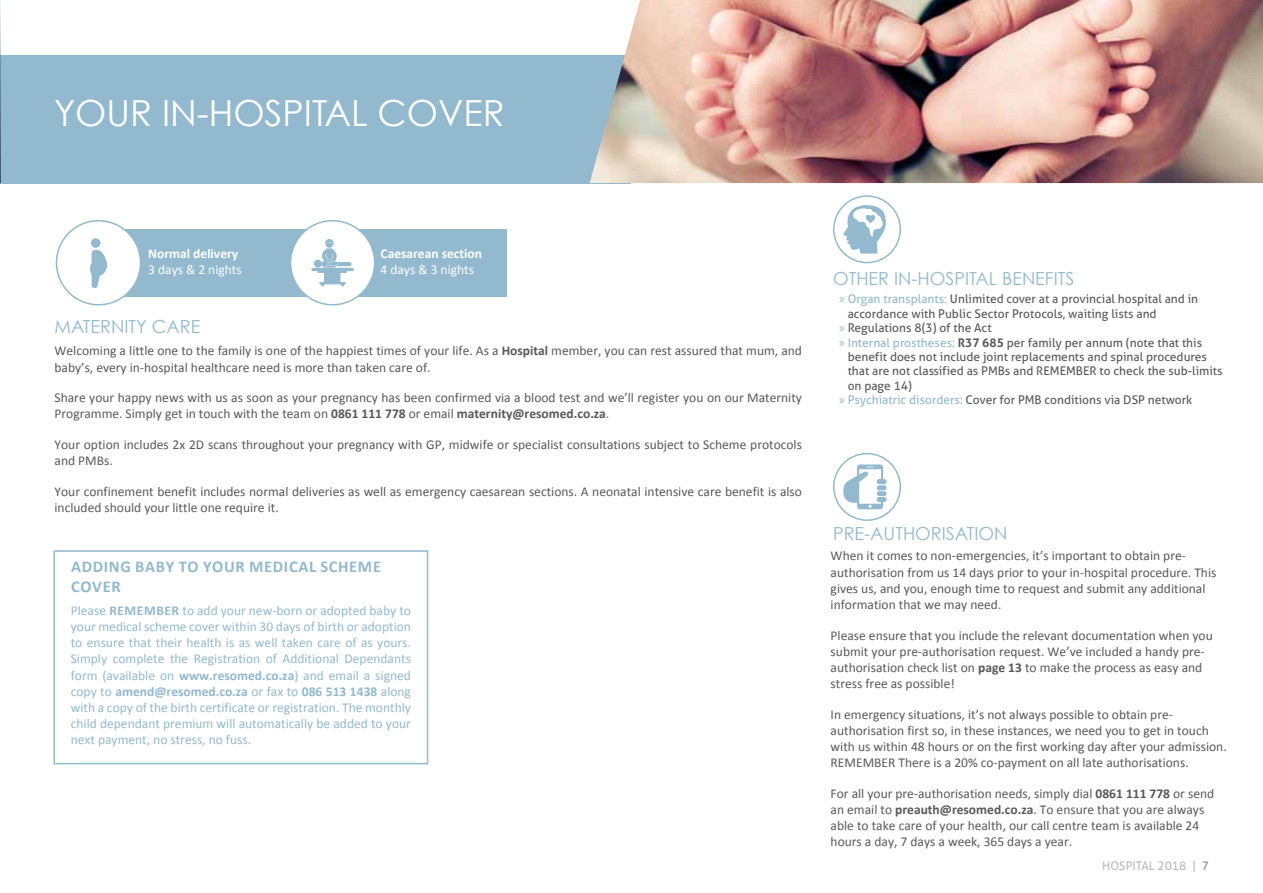
<style>
.page{position:relative;width:1263px;height:893px;background:#fff}
.page>*{position:absolute;margin:0;border:0;box-sizing:border-box;transform-origin:0 0}
.t1{font:36px "Century Gothic";color:#fff}
.t2{font:18px "Century Gothic";color:#92b9ce}
.t3{font:700 16.5px/19.8px "Calibri";letter-spacing:.04em;color:#92b9ce}
.t4{font:13.5px/16.2px "Calibri";color:#58595b}
.t5{font:13.5px/16.2px "Calibri";color:#92b9ce;text-align:justify}
.t6{font:700 13.5px "Calibri";color:#fff}
.t7{font:13.5px "Calibri";color:#fff}
.t8{font:12px "Aller";color:#595a5c}
.t9{font:12px "Aller";color:#bdbbbb}
.s1{font-weight:700}
.s2{font-family:"Myriad Pro";font-size:13.5px;color:#92b9ce}
.s3{color:#92b9ce}
.s4{color:#8d8a8c}
</style>
<div class="page">
<div style="left:0;top:0;width:630px;height:183px;background:#92b9ce"></div>
<div style="left:0;top:0;width:842px;height:54px;background:#fff"></div>
<div style="left:93px;top:229px;width:413px;height:68px;background:#92b9ce"></div>
<div style="left:56px;top:221px;width:85px;height:84px;background:#fff;border-radius:50%"></div>
<div style="left:56px;top:220px;width:85px;height:85px;border:2px solid #92b9ce;border-radius:50%"></div>
<div style="left:291px;top:221px;width:84px;height:84px;background:#fff;border-radius:50%"></div>
<div style="left:290px;top:220px;width:85px;height:85px;border:2px solid #92b9ce;border-radius:50%"></div>
<div style="left:91px;top:238px;width:9px;height:10px;background:#92b9ce;border-radius:50%"></div>
<svg style="left:90px;top:249px;width:17px;height:39px"></svg>
<svg style="left:833px;top:195px;width:68px;height:68px"></svg>
<svg style="left:842px;top:203px;width:45px;height:51px"></svg>
<svg style="left:311px;top:239px;width:43px;height:47px"></svg>
<div style="left:53px;top:550px;width:375px;height:214px;border:2px solid #92b9ce"></div>
<div style="left:833px;top:453px;width:68px;height:68px;border:2px solid #92b9ce;border-radius:50%"></div>
<svg style="left:843px;top:464px;width:43px;height:45px"></svg>
<img style="left:0;top:0;width:1px;height:183px">
<img style="left:590px;top:0;width:673px;height:183px">
<h1 class="t1" style="left:54px;top:91px;width:452px">YOUR IN-HOSPITAL COVER</h1>
<p class="t6" style="left:148px;top:244px;width:92px">Normal delivery</p>
<p class="t7" style="left:148px;top:261px;width:95px">3 days &amp; 2 nights</p>
<p class="t6" style="left:380px;top:244px;width:103px">Caesarean section</p>
<p class="t7" style="left:380px;top:261px;width:95px">4 days &amp; 3 nights</p>
<h2 class="t2" style="left:55px;top:315px;width:147px">MATERNITY CARE</h2>
<p class="t4" style="left:55px;top:343px;width:749px">Welcoming a little one to the family is one of the happiest times of your life. As a <span class="s1">Hospital</span> member, you can rest assured that mum, and baby’s, every in-hospital healthcare need is more than taken care of.</p>
<p class="t4" style="left:55px;top:390px;width:749px">Share your happy news with us as soon as your pregnancy has been confirmed via a blood test and we’ll register you on our Maternity<br>Programme. Simply get in touch with the team on <span class="s1">0861 111 778</span> or email <span class="s1">maternity@resomed.co.za</span>.</p>
<p class="t4" style="left:55px;top:436px;width:749px">Your option includes 2x 2D scans throughout your pregnancy with GP, midwife or specialist consultations subject to Scheme protocols and PMBs.</p>
<p class="t4" style="left:55px;top:483px;width:749px">Your confinement benefit includes normal deliveries as well as emergency caesarean sections. A neonatal intensive care benefit is also included should your little one require it.</p>
<p class="t3" style="left:71px;top:556px;width:311px">ADDING BABY TO YOUR MEDICAL SCHEME<br>COVER</p>
<p class="t5" style="left:71px;top:602px;width:342px">Please <span class="s1">REMEMBER</span> to add your new-born or adopted baby to your medical scheme cover within 30 days of birth or adoption to ensure that their health is as well taken care of as yours.<br>Simply complete the Registration of Additional Dependants form (available on <span class="s1">www.resomed.co.za</span>) and email a signed copy to <span class="s1">amend@resomed.co.za</span> or fax to <span class="s1">086 513 1438</span> along with a copy of the birth certificate or registration. The monthly child dependant premium will automatically be added to your next payment, no stress, no fuss.</p>
<h2 class="t2" style="left:833px;top:267px;width:243px">OTHER IN-HOSPITAL BENEFITS</h2>
<p class="t8" style="left:839px;top:292px;width:360px"><span class="s2">»</span> <span class="s3">Organ transplants:</span> Unlimited cover at a provincial hospital and in</p>
<p class="t8" style="left:848px;top:306px;width:310px">accordance with Public Sector Protocols, waiting lists and</p>
<p class="t8" style="left:839px;top:321px;width:154px"><span class="s2">»</span> Regulations 8(3) of the Act</p>
<p class="t8" style="left:839px;top:335px;width:364px"><span class="s2">»</span> <span class="s3">Internal prostheses:</span> <span class="s1">R37 685</span> per family per annum (note that this</p>
<p class="t8" style="left:848px;top:349px;width:361px">benefit does not include joint replacements and spinal procedures</p>
<p class="t8" style="left:848px;top:364px;width:376px">that are not classified as PMBs and REMEMBER to check the sub-limits</p>
<p class="t8" style="left:848px;top:378px;width:66px">on page 14)</p>
<p class="t8" style="left:839px;top:393px;width:355px"><span class="s2">»</span> <span class="s3">Psychiatric disorders:</span> Cover for PMB conditions via DSP network</p>
<h2 class="t2" style="left:833px;top:522px;width:176px">PRE-AUTHORISATION</h2>
<p class="t4" style="left:831px;top:548px;width:387px">When it comes to non-emergencies, it’s important to obtain pre&shy;authorisation from us 14 days prior to your in-hospital procedure. This gives us, and you, enough time to request and submit any additional information that we may need.</p>
<p class="t4" style="left:831px;top:627px;width:384px">Please ensure that you include the relevant documentation when you submit your pre-authorisation request. We’ve included a handy pre&shy;authorisation check list on <span class="s1">page 13</span> to make the process as easy and stress free as possible!</p>
<p class="t4" style="left:831px;top:706px;width:398px">In emergency situations, it’s not always possible to obtain pre&shy;authorisation first so, in these instances, we need you to get in touch with us within 48 hours or on the first working day after your admission.<br>REMEMBER There is a 20% co-payment on all late authorisations.</p>
<p class="t4" style="left:831px;top:785px;width:385px">For all your pre-authorisation needs, simply dial <span class="s1">0861 111 778</span> or send an email to <span class="s1">preauth@resomed.co.za</span>. To ensure that you are always able to take care of your health, our call centre team is available 24 hours a day, 7 days a week, 365 days a year.</p>
<p class="t9" style="left:1102px;top:858px;width:108px">HOSPITAL 2018 | <span class="s4">7</span></p>
</div>
